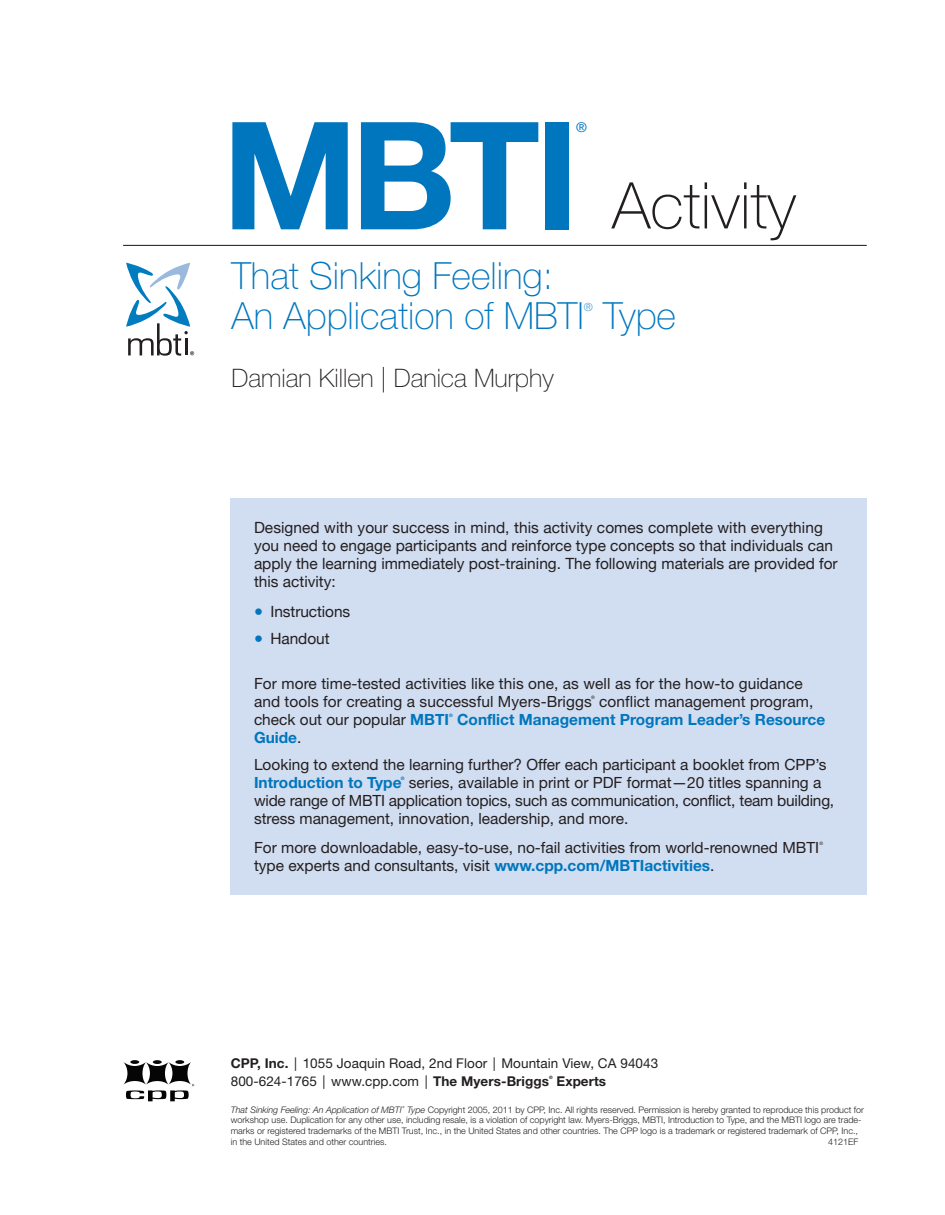
<style>
.page{position:relative;width:945px;height:1215px;background:#fff}
.page>*{position:absolute;margin:0;border:0;box-sizing:border-box;transform-origin:0 0}
.t1{font:700 150px "Helvetica Neue";color:#0076be}
.t2{font:100 64.5px "Helvetica Neue";color:#231f20}
.t3{font:100 37.5px/40.5px "Helvetica Neue";color:#0076be}
.t4{font:100 25.5px "Helvetica Neue";color:#231f20}
.t5{font:15.45px/18px "Helvetica Neue";color:#231f20}
.t6{font:15.45px/18px "Helvetica Neue";color:#231f20}
.t7{font:700 15.45px "Helvetica Neue";color:#0076be}
.t8{font:13.5px/18px "Helvetica Neue";letter-spacing:.005em;color:#231f20}
.t9{font:700 13.5px "Helvetica Neue";letter-spacing:.005em;color:#231f20}
.t10{font:13.5px "Helvetica Neue";color:#0076be}
.t11{font:100 11.25px "Helvetica Neue";color:#0076be}
.t12{font:300 9px/10.8px "Helvetica Neue";color:#231f20}
.t13{font:italic 300 9px "Helvetica Neue";color:#231f20}
.t14{font:700 4.65px "Helvetica Neue";color:#0076be}
.t15{font:4.65px "Helvetica Neue";color:#231f20}
.t16{font:4.65px "Helvetica Neue";color:#231f20}
.t17{font:700 4.5px "Helvetica Neue";color:#231f20}
.t18{font:300 2.7px "Helvetica Neue";color:#231f20}
.s1{font-size:18px;color:#0076be}
.s2{font-weight:700;color:#0076be}
.s3{font-weight:700}
.s4{font-style:italic}
</style>
<div class="page">
<svg style="left:126px;top:263px;width:68px;height:93px"></svg>
<hr style="left:123px;top:245px;width:744px;height:1px;background:#231f20">
<svg style="left:124px;top:1060px;width:70px;height:41px"></svg>
<div style="left:231px;top:499px;width:636px;height:396px;background:#d1ddf0"></div>
<h1 class="t1" style="left:222px;top:122px;width:359px">MBTI</h1>
<p class="t10" style="left:576px;top:122px;width:12px">®</p>
<h2 class="t2" style="left:612px;top:182px;width:186px">Activity</h2>
<h3 class="t3" style="left:232px;top:258px;width:354px">That Sinking Feeling:<br>An Application of MBTI</h3>
<p class="t11" style="left:584px;top:303px;width:10px">®</p>
<h3 class="t3" style="left:603px;top:299px;width:74px">Type</h3>
<h3 class="t4" style="left:232px;top:369px;width:324px">Damian Killen | Danica Murphy</h3>
<p class="t6" style="left:254px;top:519px;width:585px">Designed with your success in mind, this activity comes complete with everything you need to engage participants and reinforce type concepts so that individuals can apply the learning immediately post-training. The following materials are provided for this activity:</p>
<p class="t6" style="left:254px;top:602px;width:98px"><span class="s1">•</span> Instructions</p>
<p class="t6" style="left:254px;top:629px;width:77px"><span class="s1">•</span> Handout</p>
<p class="t5" style="left:254px;top:676px;width:550px">For more time-tested activities like this one, as well as for the how-to guidance and tools for creating a successful Myers-Briggs</p>
<p class="t15" style="left:591px;top:695px;width:5px">®</p>
<p class="t5" style="left:599px;top:694px;width:216px">conflict management program,</p>
<p class="t5" style="left:254px;top:712px;width:197px">check out our popular <span class="s2">MBTI</span></p>
<p class="t14" style="left:449px;top:713px;width:5px">®</p>
<p class="t7" style="left:457px;top:714px;width:370px">Conflict Management Program Leader’s Resource</p>
<p class="t5" style="left:254px;top:725px;width:574px;line-height:27px"><span class="s2">Guide</span>.<br>Looking to extend the learning further? Offer each participant a booklet from CPP’s</p>
<p class="t7" style="left:254px;top:777px;width:149px">Introduction to Type</p>
<p class="t14" style="left:401px;top:777px;width:5px">®</p>
<p class="t5" style="left:254px;top:775px;width:582px;text-indent:155px">series, available in print or PDF format—20 titles spanning a wide range of MBTI application topics, such as communication, conflict, team building, stress management, innovation, leadership, and more.</p>
<p class="t5" style="left:254px;top:840px;width:567px">For more downloadable, easy-to-use, no-fail activities from world-renowned MBTI</p>
<p class="t16" style="left:820px;top:842px;width:5px">®</p>
<p class="t5" style="left:254px;top:858px;width:462px">type experts and consultants, visit <span class="s2">www.cpp.com/MBTIactivities</span>.</p>
<p class="t8" style="left:231px;top:1055px;width:429px"><span class="s3">CPP, Inc.</span> | 1055 Joaquin Road, 2nd Floor | Mountain View, CA 94043<br>800-624-1765 | www.cpp.com | <span class="s3">The Myers-Briggs</span></p>
<p class="t17" style="left:549px;top:1075px;width:5px">®</p>
<p class="t9" style="left:557px;top:1076px;width:51px">Experts</p>
<p class="t12" style="left:231px;top:1105px;width:635px;text-indent:176px"><span class="s4">Type</span> Copyright 2005, 2011 by CPP, Inc. All rights reserved. Permission is hereby granted to reproduce this product for workshop use. Duplication for any other use, including resale, is a violation of copyright law. Myers-Briggs, MBTI, Introduction to Type, and the MBTI logo are trade&shy;marks or registered trademarks of the MBTI Trust, Inc., in the United States and other countries. The CPP logo is a trademark or registered trademark of CPP, Inc., in the United States and other countries.</p>
<p class="t13" style="left:231px;top:1106px;width:173px">That Sinking Feeling: An Application of MBTI</p>
<p class="t18" style="left:402px;top:1106px;width:4px">®</p>
<p class="t12" style="left:828px;top:1137px;width:32px">4121EF</p>
</div>
